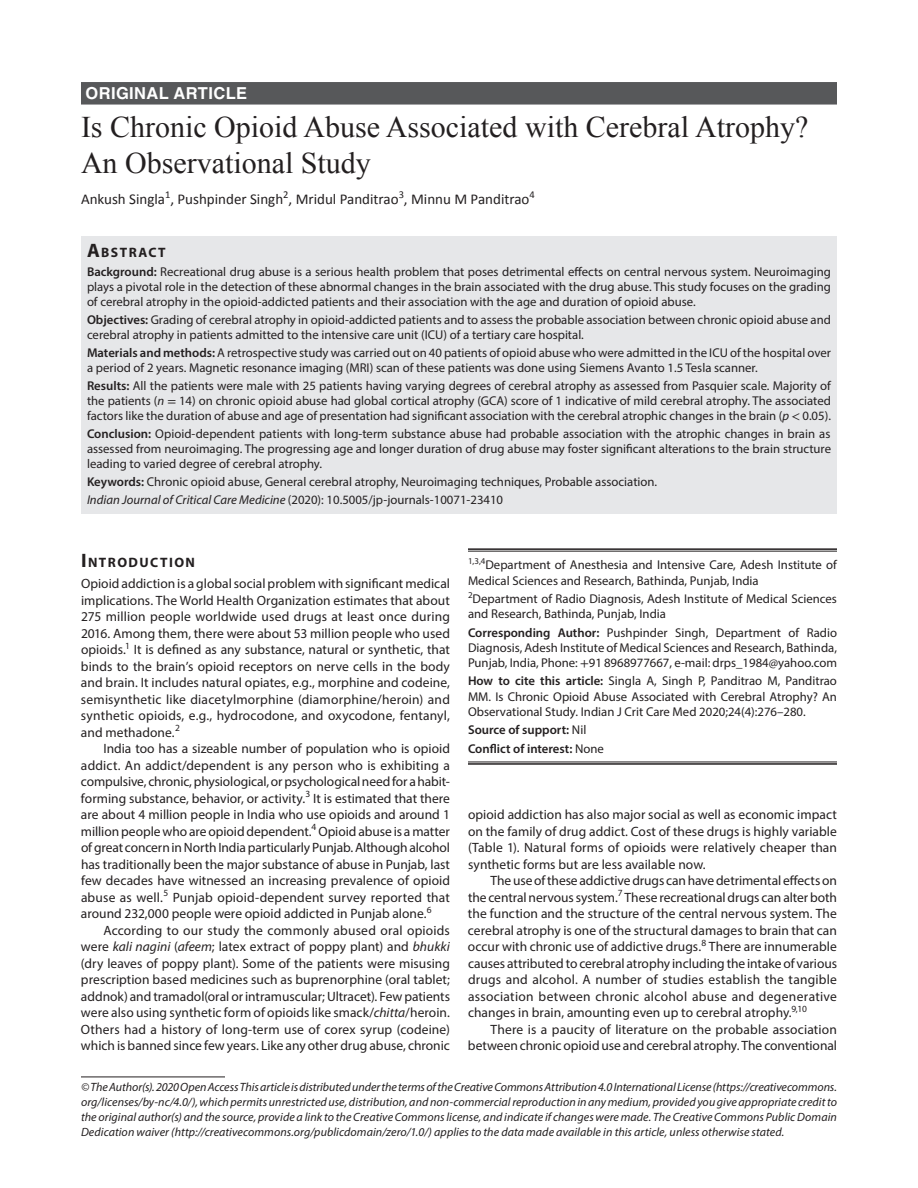
<style>
.page{position:relative;width:918px;height:1188px;background:#fff}
.page>*{position:absolute;margin:0;border:0;box-sizing:border-box;transform-origin:0 0}
.t1{font:30px/36px "Times New Roman";color:#231f20}
.t2{font:700 16.5px "Helvetica LT Std";letter-spacing:.025em;color:#fff}
.t3{font:15px "Calibri";color:#231f20}
.t4{font:700 13.65px "Myriad Pro";letter-spacing:.105em;color:#231f20}
.t5{font:13.5px/16.5px "Myriad Pro";letter-spacing:.005em;color:#231f20;text-align:justify}
.t6{font:12.75px/15px "Myriad Pro";color:#231f20;text-align:justify}
.t7{font:600 12.75px/18.3px "Myriad Pro";color:#231f20}
.t8{font:italic 12px/15px "Myriad Pro";letter-spacing:.005em;color:#231f20;text-align:justify}
.s1{font-size:19.5px}
.s2{font-weight:600}
.s3{font-style:italic}
.s4{font-family:"STIX"}
.s5{font-weight:400}
</style>
<div class="page">
<div style="left:81px;top:82px;width:756px;height:23px;background:#57585a"></div>
<div style="left:81px;top:236px;width:756px;height:26px;background:#e6e7e9"></div>
<div style="left:81px;top:261px;width:756px;height:54px;background:#e6e7e9"></div>
<div style="left:81px;top:309px;width:756px;height:39px;background:#e6e7e9"></div>
<div style="left:81px;top:342px;width:756px;height:39px;background:#e6e7e9"></div>
<div style="left:81px;top:375px;width:756px;height:54px;background:#e6e7e9"></div>
<div style="left:81px;top:423px;width:756px;height:54px;background:#e6e7e9"></div>
<div style="left:81px;top:471px;width:756px;height:24px;background:#e6e7e9"></div>
<div style="left:81px;top:489px;width:756px;height:24px;background:#e6e7e9"></div>
<hr style="left:468px;top:548px;width:369px;height:2px;background:#231f20">
<hr style="left:468px;top:551px;width:369px;height:1px;background:#231f20">
<hr style="left:468px;top:762px;width:369px;height:1px;background:#231f20">
<hr style="left:468px;top:763px;width:369px;height:2px;background:#231f20">
<hr style="left:81px;top:1077px;width:144px;height:1px;background:#231f20">
<p class="t2" style="left:86px;top:83px;width:163px">ORIGINAL ARTICLE</p>
<h1 class="t1" style="left:81px;top:108px;width:729px">Is Chronic Opioid Abuse Associated with Cerebral Atrophy?<br>An Observational Study</h1>
<p class="t3" style="left:81px;top:190px;width:455px">Ankush Singla<sup>1</sup>, Pushpinder Singh<sup>2</sup>, Mridul Panditrao<sup>3</sup>, Minnu M Panditrao<sup>4</sup></p>
<p class="t4" style="left:87px;top:243px;width:80px"><span class="s1">A</span>BSTRACT</p>
<p class="t6" style="left:87px;top:264px;width:745px"><span class="s2">Background:</span> Recreational drug abuse is a serious health problem that poses detrimental effects on central nervous system. Neuroimaging plays a pivotal role in the detection of these abnormal changes in the brain associated with the drug abuse. This study focuses on the grading of cerebral atrophy in the opioid-addicted patients and their association with the age and duration of opioid abuse.</p>
<p class="t6" style="left:87px;top:312px;width:746px"><span class="s2">Objectives:</span> Grading of cerebral atrophy in opioid-addicted patients and to assess the probable association between chronic opioid abuse and cerebral atrophy in patients admitted to the intensive care unit (ICU) of a tertiary care hospital.</p>
<p class="t6" style="left:87px;top:345px;width:746px"><span class="s2">Materials and methods:</span> A retrospective study was carried out on 40 patients of opioid abuse who were admitted in the ICU of the hospital over a period of 2 years. Magnetic resonance imaging (MRI) scan of these patients was done using Siemens Avanto 1.5 Tesla scanner.</p>
<p class="t6" style="left:87px;top:378px;width:746px"><span class="s2">Results:</span> All the patients were male with 25 patients having varying degrees of cerebral atrophy as assessed from Pasquier scale. Majority of the patients (<span class="s3">n</span> <span class="s4">=</span> 14) on chronic opioid abuse had global cortical atrophy (GCA) score of 1 indicative of mild cerebral atrophy. The associated factors like the duration of abuse and age of presentation had significant association with the cerebral atrophic changes in the brain (<span class="s3">p</span> <span class="s4">&lt;</span> 0.05).</p>
<p class="t6" style="left:87px;top:426px;width:746px"><span class="s2">Conclusion:</span> Opioid-dependent patients with long-term substance abuse had probable association with the atrophic changes in brain as assessed from neuroimaging. The progressing age and longer duration of drug abuse may foster significant alterations to the brain structure leading to varied degree of cerebral atrophy.</p>
<p class="t6" style="left:87px;top:473px;width:572px;line-height:18px"><span class="s2">Keywords:</span> Chronic opioid abuse, General cerebral atrophy, Neuroimaging techniques, Probable association.<br><span class="s3">Indian Journal of Critical Care Medicine</span> (2020): 10.5005/jp-journals-10071-23410</p>
<p class="t4" style="left:81px;top:554px;width:116px"><span class="s1">I</span>NTRODUCTION</p>
<p class="t5" style="left:81px;top:575px;width:371px">Opioid addiction is a global social problem with significant medical implications. The World Health Organization estimates that about 275 million people worldwide used drugs at least once during 2016. Among them, there were about 53 million people who used opioids.<sup>1</sup> It is defined as any substance, natural or synthetic, that binds to the brain’s opioid receptors on nerve cells in the body and brain. It includes natural opiates, e.g., morphine and codeine, semisynthetic like diacetylmorphine (diamorphine/heroin) and synthetic opioids, e.g., hydrocodone, and oxycodone, fentanyl, and methadone.<sup>2</sup></p>
<p class="t5" style="left:81px;top:740px;width:371px;text-indent:23px">India too has a sizeable number of population who is opioid addict. An addict/dependent is any person who is exhibiting a compulsive, chronic, physiological, or psychological need for a habit&shy;forming substance, behavior, or activity.<sup>3</sup> It is estimated that there are about 4 million people in India who use opioids and around 1 million people who are opioid dependent.<sup>4</sup> Opioid abuse is a matter of great concern in North India particularly Punjab. Although alcohol has traditionally been the major substance of abuse in Punjab, last few decades have witnessed an increasing prevalence of opioid abuse as well.<sup>5</sup> Punjab opioid-dependent survey reported that around 232,000 people were opioid addicted in Punjab alone.<sup>6</sup></p>
<p class="t5" style="left:81px;top:922px;width:371px;text-indent:23px">According to our study the commonly abused oral opioids were <span class="s3">kali nagini</span> (<span class="s3">afeem</span>; latex extract of poppy plant) and <span class="s3">bhukki </span>(dry leaves of poppy plant). Some of the patients were misusing prescription based medicines such as buprenorphine (oral tablet; addnok) and tramadol(oral or intramuscular; Ultracet). Few patients were also using synthetic form of opioids like smack/<span class="s3">chitta</span>/heroin.<br>Others had a history of long-term use of corex syrup (codeine) which is banned since few years. Like any other drug abuse, chronic</p>
<p class="t6" style="left:468px;top:557px;width:371px"><sup>1,3,4</sup>Department of Anesthesia and Intensive Care, Adesh Institute of<br>Medical Sciences and Research, Bathinda, Punjab, India</p>
<p class="t6" style="left:468px;top:591px;width:371px"><sup>2</sup>Department of Radio Diagnosis, Adesh Institute of Medical Sciences and Research, Bathinda, Punjab, India</p>
<p class="t6" style="left:468px;top:624px;width:371px"><span class="s2">Corresponding Author:</span> Pushpinder Singh, Department of Radio Diagnosis, Adesh Institute of Medical Sciences and Research, Bathinda, Punjab, India, Phone: <span class="s4">+</span>91 8968977667, e-mail: drps_1984@yahoo.com</p>
<p class="t6" style="left:468px;top:673px;width:371px"><span class="s2">How to cite this article:</span> Singla A, Singh P, Panditrao M, Panditrao MM. Is Chronic Opioid Abuse Associated with Cerebral Atrophy? An Observational Study. Indian J Crit Care Med 2020;24(4):276–280.</p>
<p class="t7" style="left:468px;top:721px;width:137px">Source of support: <span class="s5">Nil<br></span>Conflict of interest: <span class="s5">None</span></p>
<p class="t5" style="left:468px;top:806px;width:371px">opioid addiction has also major social as well as economic impact on the family of drug addict. Cost of these drugs is highly variable (Table 1). Natural forms of opioids were relatively cheaper than synthetic forms but are less available now.</p>
<p class="t5" style="left:468px;top:872px;width:371px;text-indent:23px">The use of these addictive drugs can have detrimental effects on the central nervous system.<sup>7</sup> These recreational drugs can alter both the function and the structure of the central nervous system. The cerebral atrophy is one of the structural damages to brain that can occur with chronic use of addictive drugs.<sup>8</sup> There are innumerable causes attributed to cerebral atrophy including the intake of various drugs and alcohol. A number of studies establish the tangible association between chronic alcohol abuse and degenerative changes in brain, amounting even up to cerebral atrophy.<sup>9,10</sup></p>
<p class="t5" style="left:468px;top:1021px;width:371px;text-align:right">There is a paucity of literature on the probable association between chronic opioid use and cerebral atrophy. The conventional</p>
<p class="t8" style="left:81px;top:1079px;width:758px">© The Author(s). 2020 Open Access This article is distributed under the terms of the Creative Commons Attribution 4.0 International License (https://creativecommons. org/licenses/by-nc/4.0/), which permits unrestricted use, distribution, and non-commercial reproduction in any medium, provided you give appropriate credit to the original author(s) and the source, provide a link to the Creative Commons license, and indicate if changes were made. The Creative Commons Public Domain Dedication waiver (http://creativecommons.org/publicdomain/zero/1.0/) applies to the data made available in this article, unless otherwise stated.</p>
</div>
